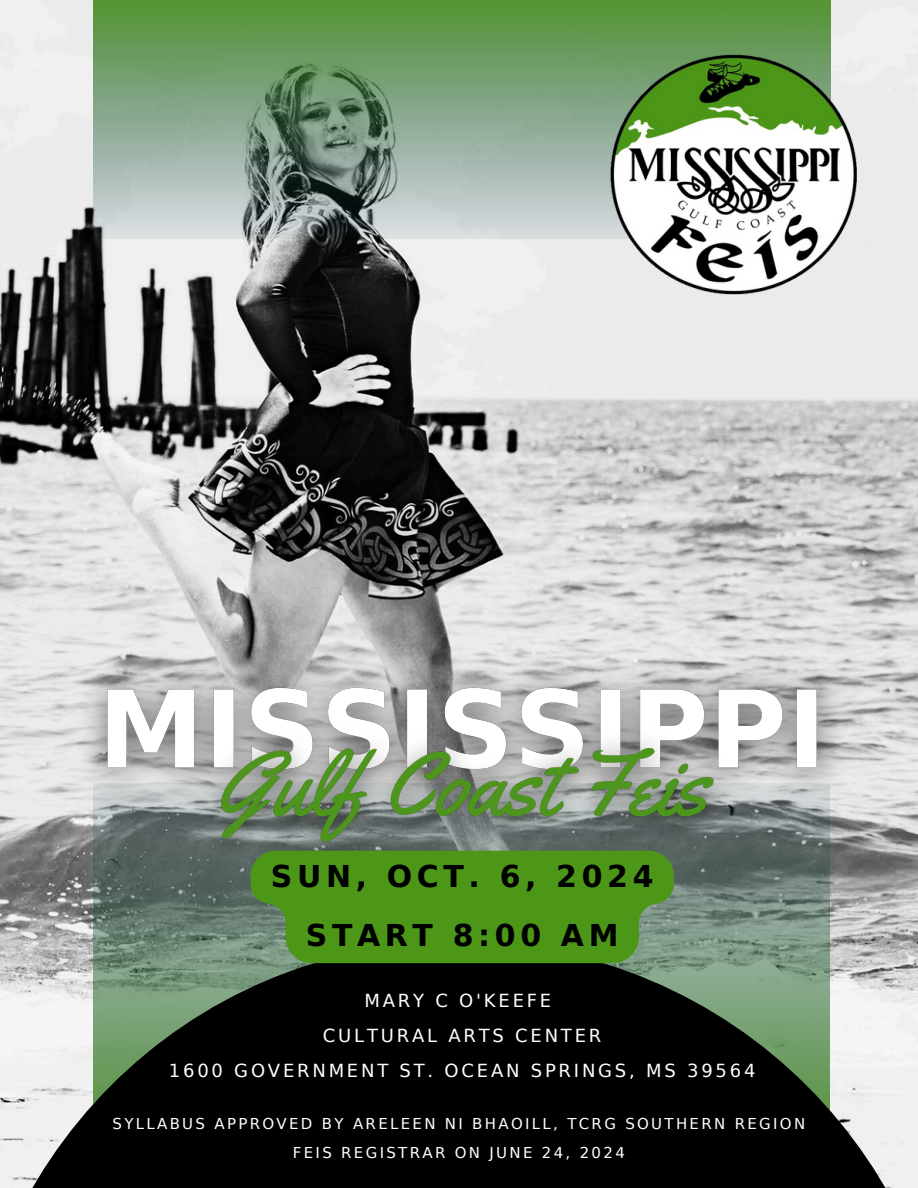
<style>
.page{position:relative;width:918px;height:1188px;background:#fff}
.page>*{position:absolute;margin:0;border:0;box-sizing:border-box;transform-origin:0 0}
.t1{font:700 30px/59.7px "DejaVu Sans";letter-spacing:.155em;color:#000;text-align:center}
.t2{font:18px/34.8px "DejaVu Sans";letter-spacing:.155em;color:#fff;text-align:center}
.t3{font:15px/29.2px "DejaVu Sans";letter-spacing:.155em;color:#fff;text-align:center}
</style>
<div class="page">
<img style="left:0;top:0;width:918px;height:942px">
<svg style="left:94px;top:819px;width:736px;height:123px;background:#677871"></svg>
<svg style="left:0;top:942px;width:918px;height:246px;background:#3f433f"></svg>
<svg style="left:94px;top:0;width:737px;height:239px;background:#81a27d"></svg>
<img style="left:601px;top:42px;width:265px;height:266px">
<img style="left:62px;top:646px;width:801px;height:173px">
<img style="left:185px;top:715px;width:565px;height:168px">
<svg style="left:251px;top:851px;width:423px;height:112px;background:#509622"></svg>
<p class="t1" style="left:271px;top:846px;width:384px">SUN, OCT. 6, 2024<br>START 8:00 AM</p>
<h3 class="t2" style="left:169px;top:983px;width:588px">MARY C O'KEEFE<br>CULTURAL ARTS CENTER<br>1600 GOVERNMENT ST. OCEAN SPRINGS, MS 39564</h3>
<h4 class="t3" style="left:113px;top:1109px;width:694px">SYLLABUS APPROVED BY ARELEEN NI BHAOILL, TCRG SOUTHERN REGION<br>FEIS REGISTRAR ON JUNE 24, 2024</h4>
</div>
